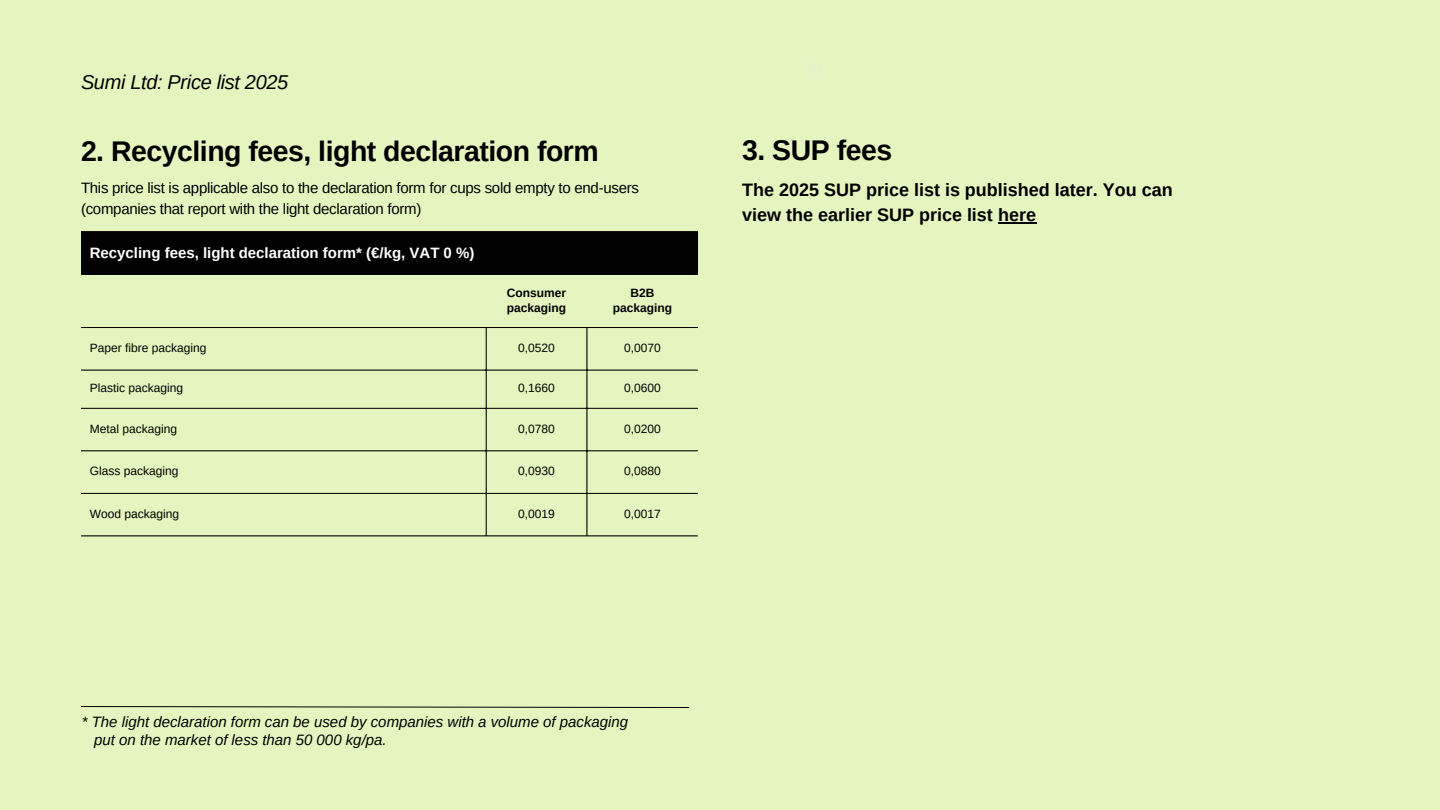
<style>
.page{position:relative;width:1440px;height:810px;background:#e5f5bf}
.page>*{position:absolute;margin:0;border:0;box-sizing:border-box;transform-origin:0 0}
.t1{font:700 28.4px "Arimo";letter-spacing:-.015em;color:#000}
.t2{font:italic 20px "Arimo";letter-spacing:-.015em;color:#000}
.t3{font:700 18px/24.8px "Arimo";color:#000}
.t4{font:15px/21px "Arimo";letter-spacing:-.015em;color:#000}
.t5{font:italic 15px "Arimo";color:#000}
.t6{font:700 15px "Arimo";color:#fff}
.t7{font:12px "Arimo";color:#000}
.t8{font:700 12px/14.2px "Arimo";color:#000}
</style>
<div class="page">
<svg style="left:808px;top:62px;width:14px;height:19px"></svg>
<svg style="left:81px;top:706px;width:609px;height:2px"></svg>
<div style="left:81px;top:232px;width:617px;height:42px;background:#000"></div>
<hr style="left:486px;top:328px;width:1px;height:207px;background:#000">
<hr style="left:587px;top:328px;width:1px;height:207px;background:#000">
<hr style="left:81px;top:231px;width:617px;height:1px;background:#000">
<hr style="left:81px;top:274px;width:617px;height:1px;background:#000">
<hr style="left:81px;top:327px;width:617px;height:1px;background:#000">
<hr style="left:81px;top:370px;width:617px;height:1px;background:#000">
<hr style="left:81px;top:408px;width:617px;height:1px;background:#000">
<hr style="left:81px;top:450px;width:617px;height:1px;background:#000">
<hr style="left:81px;top:493px;width:617px;height:1px;background:#000">
<hr style="left:81px;top:535px;width:617px;height:1px;background:#000">
<hr style="left:998px;top:222px;width:38px;height:2px;background:#000">
<p class="t2" style="left:81px;top:71px;width:209px">Sumi Ltd: Price list 2025</p>
<p class="t1" style="left:81px;top:135px;width:519px">2. Recycling fees, light declaration form</p>
<p class="t4" style="left:81px;top:177px;width:560px">This price list is applicable also to the declaration form for cups sold empty to end-users (companies that report with the light declaration form)</p>
<h2 class="t6" style="left:90px;top:244px;width:386px">Recycling fees, light declaration form* (€/kg, VAT 0 %)</h2>
<h1 class="t8" style="left:507px;top:286px;width:61px">Consumer packaging</h1>
<p class="t8" style="left:630px;top:286px;width:25px">B2B</p>
<p class="t8" style="left:613px;top:300px;width:61px">packaging</p>
<p class="t7" style="left:90px;top:341px;width:118px">Paper fibre packaging</p>
<p class="t7" style="left:518px;top:341px;width:38px">0,0520</p>
<p class="t7" style="left:624px;top:341px;width:38px">0,0070</p>
<p class="t7" style="left:90px;top:381px;width:95px">Plastic packaging</p>
<p class="t7" style="left:518px;top:381px;width:38px">0,1660</p>
<p class="t7" style="left:624px;top:381px;width:38px">0,0600</p>
<p class="t7" style="left:90px;top:422px;width:89px">Metal packaging</p>
<p class="t7" style="left:518px;top:422px;width:38px">0,0780</p>
<p class="t7" style="left:624px;top:422px;width:38px">0,0200</p>
<p class="t7" style="left:90px;top:464px;width:90px">Glass packaging</p>
<p class="t7" style="left:518px;top:464px;width:38px">0,0930</p>
<p class="t7" style="left:624px;top:464px;width:38px">0,0880</p>
<p class="t7" style="left:90px;top:507px;width:91px">Wood packaging</p>
<p class="t7" style="left:518px;top:507px;width:38px">0,0019</p>
<p class="t7" style="left:624px;top:507px;width:38px">0,0017</p>
<p class="t1" style="left:742px;top:134px;width:152px">3. SUP fees</p>
<h3 class="t3" style="left:742px;top:177px;width:432px">The 2025 SUP price list is published later. You can view the earlier SUP price list here</h3>
<p class="t5" style="left:82px;top:714px;width:548px">* The light declaration form can be used by companies with a volume of packaging</p>
<h1 class="t5" style="left:94px;top:732px;width:294px">put on the market of less than 50 000 kg/pa.</h1>
</div>
